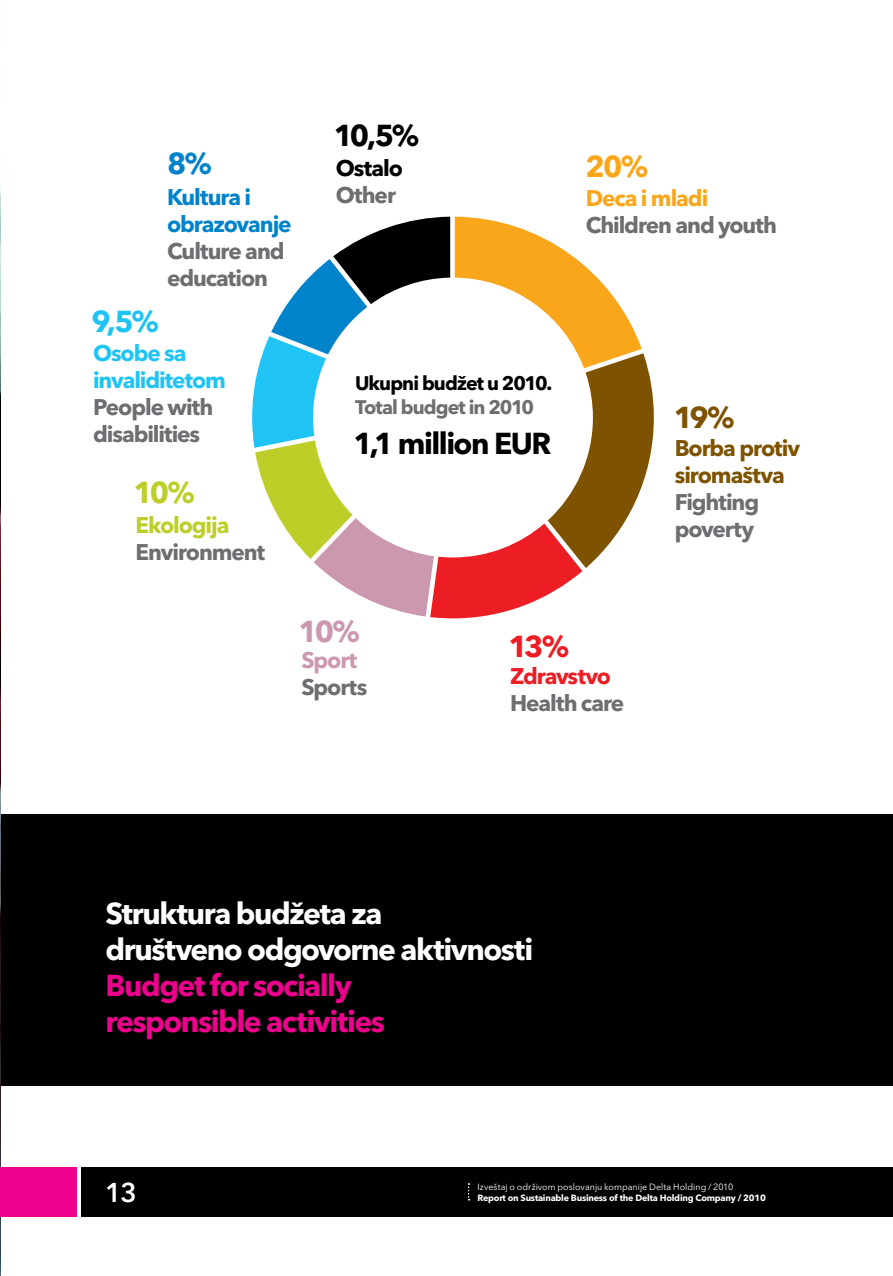
<style>
.page{position:relative;width:893px;height:1276px;background:#fff}
.page>*{position:absolute;margin:0;border:0;box-sizing:border-box;transform-origin:0 0}
.t1{font:700 30px/36px "Avenir Next LT Pro";letter-spacing:-.05em;color:#fff}
.t2{font:700 30px/36px "Avenir Next LT Pro";letter-spacing:-.05em;color:#ec008c}
.t3{font:700 30px "Avenir Next LT Pro";letter-spacing:-.05em;color:#000}
.t4{font:700 30px "Avenir Next LT Pro";color:#20c4f4}
.t5{font:700 30px "Avenir Next LT Pro";color:#faa61a}
.t6{font:700 30px "Avenir Next LT Pro";color:#7e5300}
.t7{font:700 30px "Avenir Next LT Pro";color:#ed1d24}
.t8{font:700 30px "Avenir Next LT Pro";color:#cc98b0}
.t9{font:700 30px "Avenir Next LT Pro";color:#bece28}
.t10{font:700 30px "Avenir Next LT Pro";color:#0083ca}
.t11{font:600 27px "Avenir Next LT Pro";color:#fff}
.t12{font:700 22.5px/27px "Avenir Next LT Pro";letter-spacing:-.045em;color:#6d6e71}
.t13{font:700 22.5px/27px "Avenir Next LT Pro";letter-spacing:-.045em;color:#7e5300}
.t14{font:700 22.5px/27px "Avenir Next LT Pro";letter-spacing:-.05em;color:#20c4f4}
.t15{font:700 22.5px "Avenir Next LT Pro";letter-spacing:-.05em;color:#0083ca}
.t16{font:700 22.5px "Avenir Next LT Pro";letter-spacing:-.05em;color:#faa61a}
.t17{font:700 22.5px "Avenir Next LT Pro";letter-spacing:-.05em;color:#bece28}
.t18{font:700 22.5px "Avenir Next LT Pro";letter-spacing:-.05em;color:#ed1d24}
.t19{font:700 22.5px "Avenir Next LT Pro";letter-spacing:-.045em;color:#000}
.t20{font:700 22.5px "Avenir Next LT Pro";letter-spacing:-.05em;color:#cc98b0}
.t21{font:700 19.5px "Avenir Next LT Pro";letter-spacing:-.045em;color:#000}
.t22{font:700 19.5px "Avenir Next LT Pro";letter-spacing:-.045em;color:#6d6e71}
.t23{font:700 9px "Avenir Next LT Pro";letter-spacing:-.025em;color:#fff}
.t24{font:9px "Avenir Next LT Pro";color:#fff}
</style>
<div class="page">
<div style="left:1px;top:814px;width:892px;height:272px;background:#000"></div>
<img style="left:0;top:188px;width:1px;height:1088px">
<div style="left:82px;top:1167px;width:811px;height:50px;background:#000"></div>
<div style="left:0;top:1167px;width:77px;height:50px;background:#ec008c"></div>
<svg style="left:468px;top:1183px;width:2px;height:17px"></svg>
<svg style="left:252px;top:217px;width:402px;height:401px"></svg>
<h1 class="t3" style="left:334px;top:117px;width:87px">10,5%</h1>
<h1 class="t4" style="left:91px;top:303px;width:69px">9,5%</h1>
<h1 class="t10" style="left:167px;top:146px;width:46px">8%</h1>
<p class="t19" style="left:336px;top:154px;width:69px">Ostalo</p>
<p class="t15" style="left:167px;top:183px;width:86px">Kultura i</p>
<p class="t12" style="left:336px;top:181px;width:62px">Other</p>
<p class="t15" style="left:167px;top:210px;width:126px">obrazovanje</p>
<p class="t12" style="left:167px;top:237px;width:119px">Culture and education</p>
<p class="t14" style="left:93px;top:339px;width:134px">Osobe sa invaliditetom</p>
<p class="t12" style="left:93px;top:393px;width:122px">People with disabilities</p>
<h1 class="t9" style="left:134px;top:474px;width:63px">10%</h1>
<p class="t17" style="left:135px;top:511px;width:95px">Ekologija</p>
<p class="t12" style="left:135px;top:538px;width:131px">Environment</p>
<p class="t21" style="left:355px;top:371px;width:199px">Ukupni budžet u 2010.</p>
<p class="t22" style="left:355px;top:395px;width:181px">Total budget in 2010</p>
<h1 class="t3" style="left:354px;top:424px;width:199px">1,1 million EUR</h1>
<h1 class="t5" style="left:586px;top:148px;width:64px">20%</h1>
<p class="t16" style="left:586px;top:185px;width:124px">Deca i mladi</p>
<p class="t12" style="left:586px;top:212px;width:193px">Children and youth</p>
<h1 class="t6" style="left:674px;top:399px;width:62px">19%</h1>
<p class="t13" style="left:675px;top:434px;width:127px">Borba protiv siromaštva</p>
<p class="t12" style="left:675px;top:488px;width:86px">Fighting poverty</p>
<h1 class="t8" style="left:299px;top:613px;width:63px">10%</h1>
<p class="t20" style="left:301px;top:646px;width:57px">Sport</p>
<p class="t12" style="left:301px;top:673px;width:67px">Sports</p>
<h1 class="t7" style="left:509px;top:628px;width:62px">13%</h1>
<p class="t18" style="left:510px;top:662px;width:103px">Zdravstvo</p>
<p class="t12" style="left:510px;top:689px;width:116px">Health care</p>
<h1 class="t1" style="left:106px;top:895px;width:429px">Struktura budžeta za<br>društveno odgovorne aktivnosti</h1>
<h1 class="t2" style="left:106px;top:967px;width:281px">Budget for socially responsible activities</h1>
<p class="t11" style="left:105px;top:1175px;width:33px">13</p>
<p class="t23" style="left:477px;top:1192px;width:290px">Report on Sustainable Business of the Delta Holding Company / 2010</p>
<p class="t24" style="left:477px;top:1181px;width:257px">Izveštaj o održivom poslovanju kompanije Delta Holding / 2010</p>
</div>
